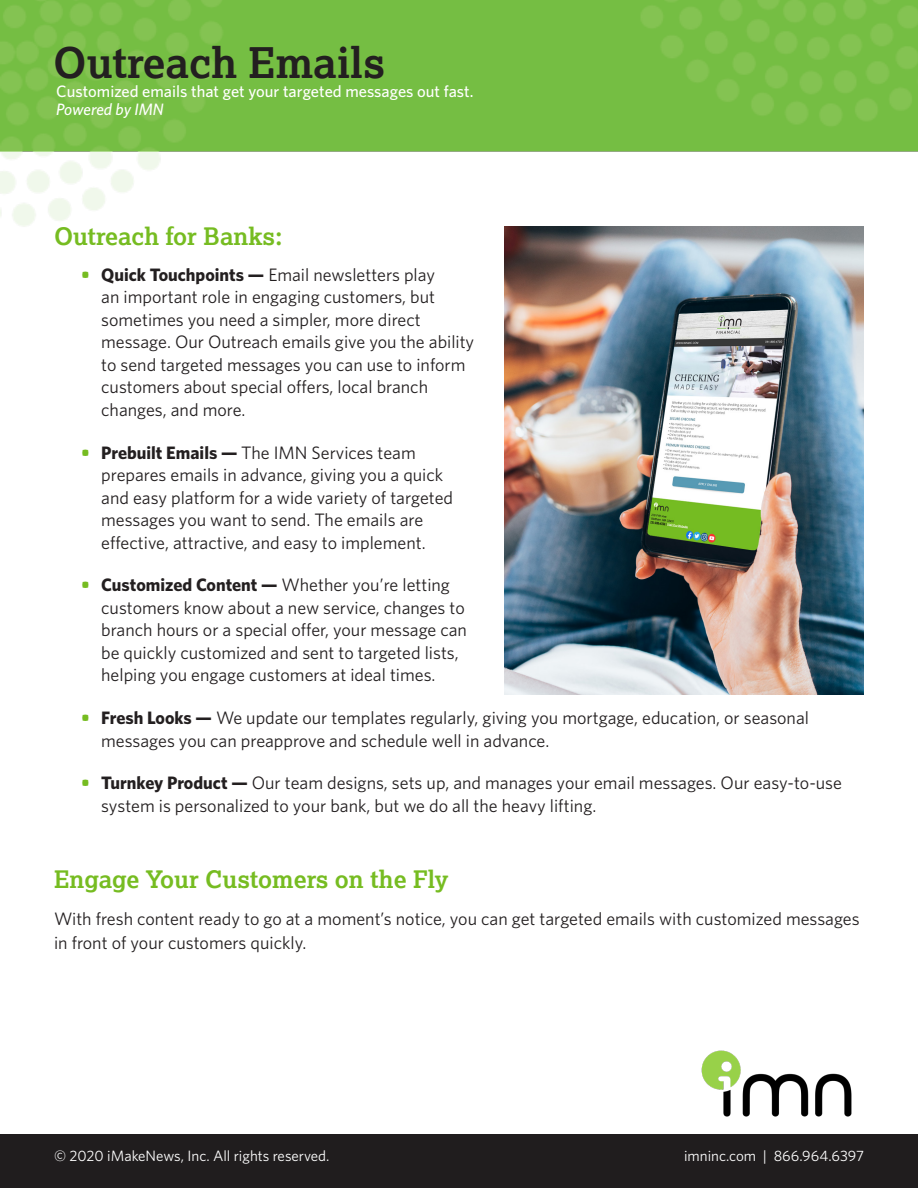
<style>
.page{position:relative;width:918px;height:1188px;background:#fff}
.page>*{position:absolute;margin:0;border:0;box-sizing:border-box;transform-origin:0 0}
.t1{font:700 42px "Lexia";color:#231f20}
.t2{font:700 24px "Lexia";color:#76bc21}
.t3{font:18px/22.5px "Whitney";color:#231f20}
.t4{font:500 16.5px "Whitney";color:#fff}
.t5{font:italic 500 16.5px "Whitney";letter-spacing:-.005em;color:#fff}
.t6{font:15px "Whitney";color:#fff}
.s1{font-weight:700;color:#76bc21}
.s2{font-weight:700}
</style>
<div class="page">
<div style="left:0;top:1134px;width:918px;height:54px;background:#201d1e"></div>
<img style="left:0;top:0;width:918px;height:260px">
<img style="left:701px;top:1050px;width:151px;height:67px">
<img style="left:505px;top:227px;width:359px;height:468px">
<p class="t1" style="left:53px;top:36px;width:333px">Outreach Emails</p>
<p class="t4" style="left:56px;top:81px;width:419px">Customized emails that get your targeted messages out fast.</p>
<p class="t5" style="left:56px;top:99px;width:109px">Powered by IMN</p>
<p class="t2" style="left:54px;top:221px;width:230px">Outreach for Banks:</p>
<p class="t3" style="left:101px;top:263px;width:374px;text-indent:-20px"><span class="s1">•</span> <span class="s2">Quick Touchpoints —</span> Email newsletters play<br>an important role in engaging customers, but sometimes you need a simpler, more direct message. Our Outreach emails give you the ability to send targeted messages you can use to inform customers about special offers, local branch changes, and more.</p>
<p class="t3" style="left:101px;top:441px;width:353px;text-indent:-20px"><span class="s1">•</span> <span class="s2">Prebuilt Emails —</span> The IMN Services team prepares emails in advance, giving you a quick and easy platform for a wide variety of targeted messages you want to send. The emails are effective, attractive, and easy to implement.</p>
<p class="t3" style="left:101px;top:573px;width:367px;text-indent:-20px"><span class="s1">•</span> <span class="s2">Customized Content —</span> Whether you’re letting customers know about a new service, changes to branch hours or a special offer, your message can be quickly customized and sent to targeted lists, helping you engage customers at ideal times.</p>
<p class="t3" style="left:101px;top:706px;width:709px;text-indent:-20px"><span class="s1">•</span> <span class="s2">Fresh Looks —</span> We update our templates regularly, giving you mortgage, education, or seasonal messages you can preapprove and schedule well in advance.</p>
<p class="t3" style="left:101px;top:771px;width:742px;text-indent:-20px"><span class="s1">•</span> <span class="s2">Turnkey Product —</span> Our team designs, sets up, and manages your email messages. Our easy-to-use system is personalized to your bank, but we do all the heavy lifting.</p>
<p class="t2" style="left:54px;top:864px;width:396px">Engage Your Customers on the Fly</p>
<p class="t3" style="left:54px;top:907px;width:807px;line-height:24px">With fresh content ready to go at a moment’s notice, you can get targeted emails with customized messages in front of your customers quickly.</p>
<p class="t6" style="left:54px;top:1147px;width:277px">© 2020 iMakeNews, Inc. All rights reserved.</p>
<p class="t6" style="left:684px;top:1147px;width:181px">imninc.com | 866.964.6397</p>
</div>
